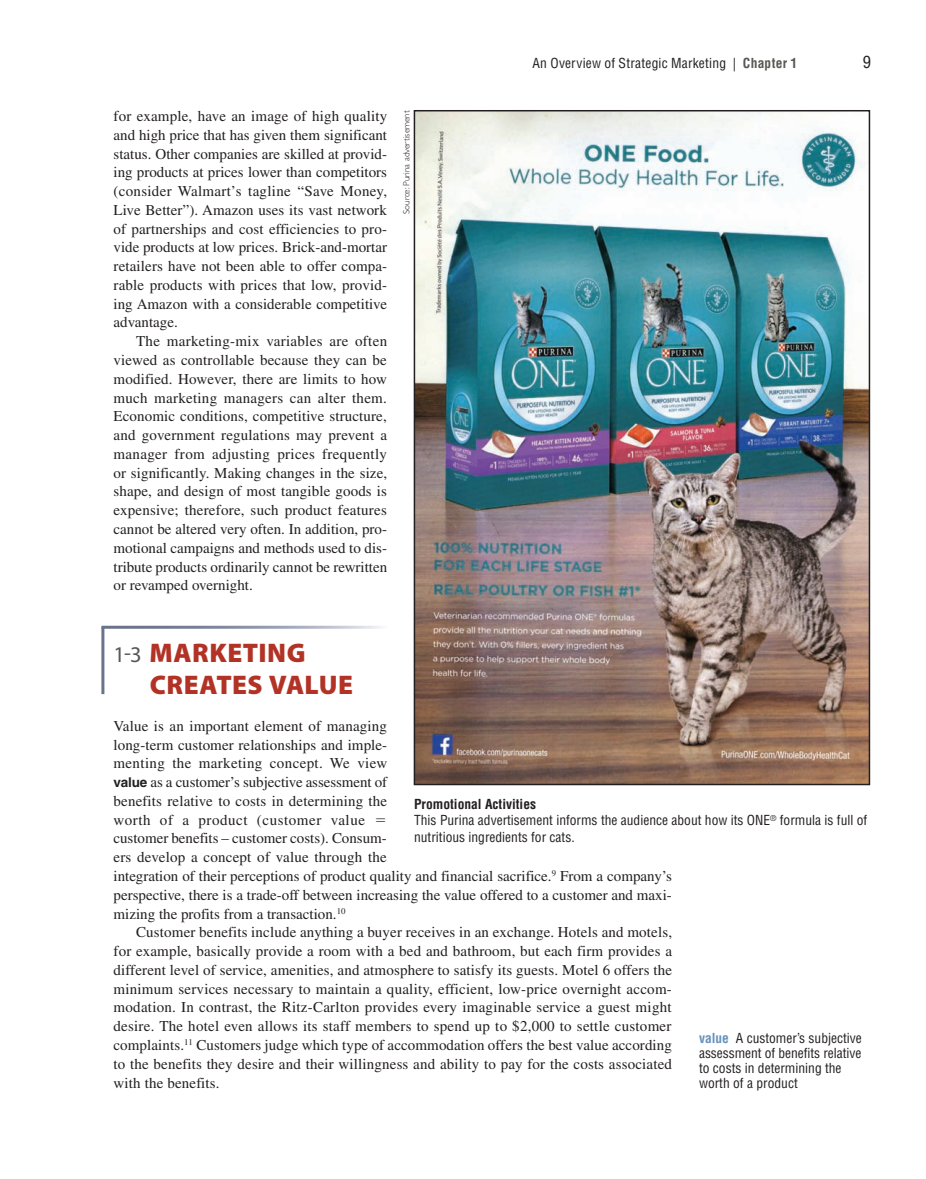
<style>
.page{position:relative;width:926px;height:1179px;background:#fff}
.page>*{position:absolute;margin:0;border:0;box-sizing:border-box;transform-origin:0 0}
.t1{font:900 27px/32.2px "Myriad Pro";letter-spacing:.02em;color:#b23326}
.t2{font:condensed 16.5px "Helvetica LT Std";color:#231f20}
.t3{font:15px "Times LT Std";letter-spacing:.01em;color:#231f20}
.t4{font:15px "Times LT Std";letter-spacing:.035em;color:#231f20}
.t5{font:condensed 13.5px/15px "Helvetica LT Std";color:#231f20}
.t6{font:300 9px "Gill Sans Std";color:#231f20}
.s1{font-weight:700;color:#585752}
.s2{font-weight:400;font-size:22.5px;color:#57585a}
.s3{font-family:"Helvetica LT Std";font-weight:700;font-size:13.5px}
.s4{font-weight:700}
.s5{font-weight:700;color:#6592ba}
</style>
<div class="page">
<hr style="left:101px;top:626px;width:3px;height:68px;background:#6a738c">
<img style="left:416px;top:113px;width:450px;height:669px">
<div style="left:413px;top:110px;width:456px;height:675px;border:2px solid #231f20"></div>
<p class="t3" style="left:113px;top:107px;width:275px">for example, have an image of high quality</p>
<p class="t3" style="left:113px;top:126px;width:275px">and high price that has given them significant</p>
<p class="t3" style="left:113px;top:145px;width:275px">status. Other companies are skilled at provid-</p>
<p class="t3" style="left:113px;top:164px;width:275px">ing products at prices lower than competitors</p>
<p class="t3" style="left:113px;top:183px;width:275px">(consider Walmart’s tagline “Save Money,</p>
<p class="t3" style="left:113px;top:201px;width:275px">Live Better”). Amazon uses its vast network</p>
<p class="t3" style="left:113px;top:220px;width:275px">of partnerships and cost efficiencies to pro-</p>
<p class="t3" style="left:113px;top:239px;width:275px">vide products at low prices. Brick-and-mortar</p>
<p class="t3" style="left:113px;top:258px;width:275px">retailers have not been able to offer compa-</p>
<p class="t3" style="left:113px;top:276px;width:275px">rable products with prices that low, provid-</p>
<p class="t3" style="left:113px;top:295px;width:275px">ing Amazon with a considerable competitive</p>
<p class="t3" style="left:113px;top:314px;width:66px">advantage.</p>
<p class="t3" style="left:136px;top:333px;width:252px">The marketing-mix variables are often</p>
<p class="t3" style="left:113px;top:351px;width:275px">viewed as controllable because they can be</p>
<p class="t3" style="left:113px;top:370px;width:275px">modified. However, there are limits to how</p>
<p class="t3" style="left:113px;top:389px;width:275px">much marketing managers can alter them.</p>
<p class="t3" style="left:113px;top:408px;width:275px">Economic conditions, competitive structure,</p>
<p class="t3" style="left:113px;top:426px;width:275px">and government regulations may prevent a</p>
<p class="t3" style="left:113px;top:445px;width:275px">manager from adjusting prices frequently</p>
<p class="t3" style="left:113px;top:464px;width:275px">or significantly. Making changes in the size,</p>
<p class="t3" style="left:113px;top:483px;width:275px">shape, and design of most tangible goods is</p>
<p class="t3" style="left:113px;top:502px;width:275px">expensive; therefore, such product features</p>
<p class="t3" style="left:113px;top:520px;width:275px">cannot be altered very often. In addition, pro-</p>
<p class="t3" style="left:113px;top:539px;width:275px">motional campaigns and methods used to dis-</p>
<p class="t3" style="left:113px;top:558px;width:275px">tribute products ordinarily cannot be rewritten</p>
<p class="t3" style="left:113px;top:577px;width:141px">or revamped overnight.</p>
<p class="t6" style="left:401px;top:214px;width:105px;rotate:-90deg">Source: Purina advertisement</p>
<p class="t5" style="left:532px;top:55px;width:266px">An Overview of Strategic Marketing | <span class="s1">Chapter 1</span></p>
<p class="t2" style="left:862px;top:52px;width:10px">9</p>
<p class="t1" style="left:150px;top:637px;width:205px;text-indent:-36px"><span class="s2">1-3</span> MARKETING<br>CREATES VALUE</p>
<p class="t3" style="left:113px;top:717px;width:275px">Value is an important element of managing</p>
<p class="t3" style="left:113px;top:736px;width:275px">long-term customer relationships and imple-</p>
<p class="t3" style="left:113px;top:755px;width:275px">menting the marketing concept. We view</p>
<p class="t3" style="left:113px;top:773px;width:275px"><span class="s3">value</span> as a customer’s subjective assessment of</p>
<p class="t3" style="left:113px;top:792px;width:275px">benefits relative to costs in determining the</p>
<p class="t4" style="left:113px;top:811px;width:253px">worth of a product (customer value</p>
<p class="t3" style="left:113px;top:830px;width:275px">customer benefits – customer costs). Consum-</p>
<p class="t3" style="left:113px;top:848px;width:275px">ers develop a concept of value through the</p>
<p class="t3" style="left:113px;top:867px;width:560px">integration of their perceptions of product quality and financial sacrifice.<sup>9</sup> From a company’s</p>
<p class="t3" style="left:113px;top:886px;width:559px">perspective, there is a trade-off between increasing the value offered to a customer and maxi-</p>
<p class="t3" style="left:113px;top:905px;width:233px">mizing the profits from a transaction.<sup>10</sup></p>
<p class="t3" style="left:136px;top:924px;width:537px">Customer benefits include anything a buyer receives in an exchange. Hotels and motels,</p>
<p class="t3" style="left:113px;top:942px;width:560px">for example, basically provide a room with a bed and bathroom, but each firm provides a</p>
<p class="t3" style="left:113px;top:961px;width:560px">different level of service, amenities, and atmosphere to satisfy its guests. Motel 6 offers the</p>
<p class="t3" style="left:113px;top:980px;width:559px">minimum services necessary to maintain a quality, efficient, low-price overnight accom-</p>
<p class="t3" style="left:113px;top:999px;width:559px">modation. In contrast, the Ritz-Carlton provides every imaginable service a guest might</p>
<p class="t3" style="left:113px;top:1017px;width:559px">desire. The hotel even allows its staff members to spend up to $2,000 to settle customer</p>
<p class="t3" style="left:113px;top:1036px;width:559px">complaints.<sup>11</sup> Customers judge which type of accommodation offers the best value according</p>
<p class="t3" style="left:113px;top:1055px;width:559px">to the benefits they desire and their willingness and ability to pay for the costs associated</p>
<p class="t3" style="left:113px;top:1074px;width:107px">with the benefits.</p>
<p class="t5" style="left:414px;top:795px;width:454px;line-height:16.5px"><span class="s4">Promotional Activities<br></span>This Purina advertisement informs the audience about how its ONE<sup>®</sup> formula is full of nutritious ingredients for cats.</p>
<p class="t5" style="left:698px;top:1030px;width:164px"><span class="s5">value</span> A customer’s subjective assessment of benefits relative to costs in determining the worth of a product</p>
</div>
